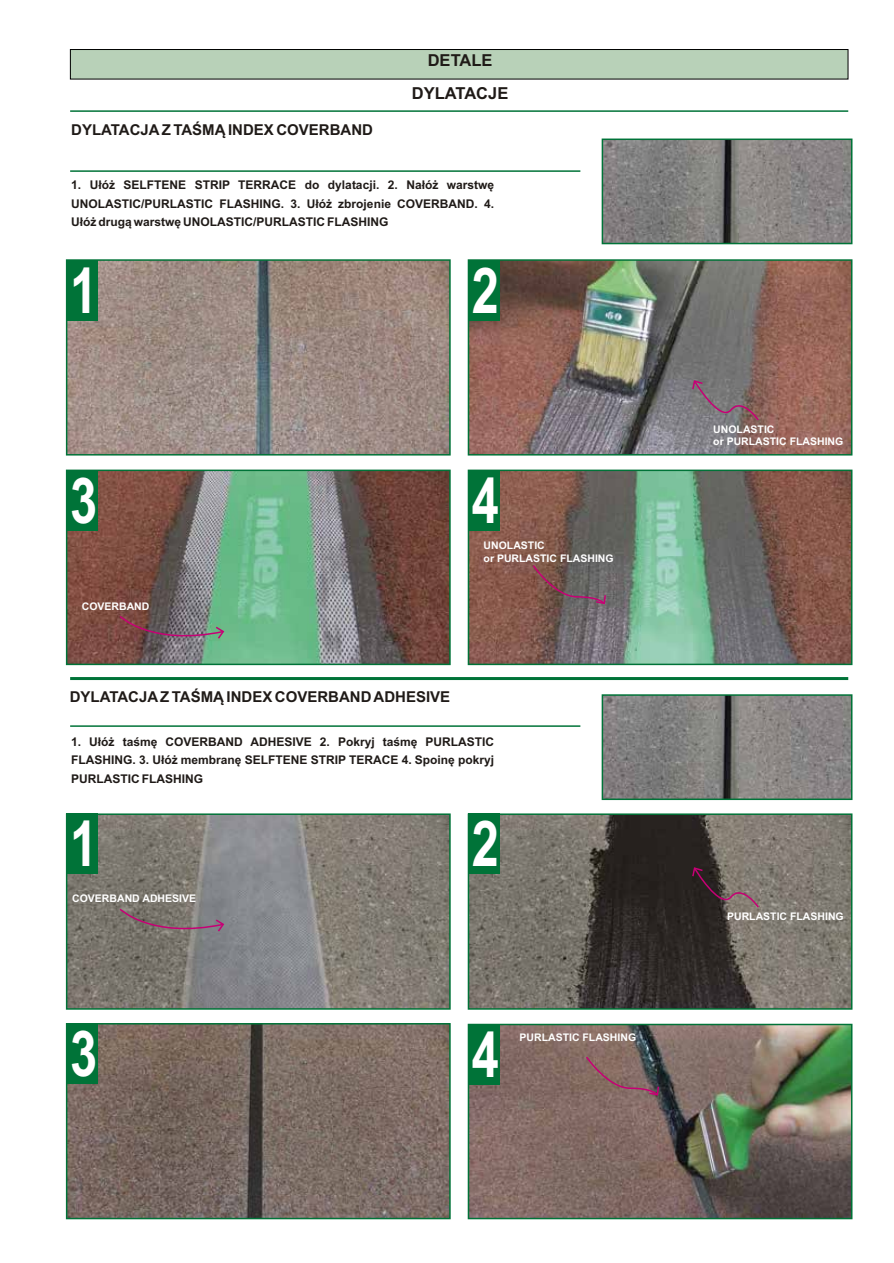
<style>
.page{position:relative;width:894px;height:1263px;background:#fff}
.page>*{position:absolute;margin:0;border:0;box-sizing:border-box;transform-origin:0 0}
.t1{font:700 63.3px "Arial";color:#fff;scale:.77 1}
.t2{font:700 16.5px/32.7px "Arial";color:#1f1a17;text-align:center}
.t3{font:700 15px "Arial";color:#1f1a17}
.t4{font:700 12px/18.6px "Arial";color:#1f1a17;text-align:justify}
.t5{font:700 10.5px/12.6px "Arial";color:#fff}
</style>
<div class="page">
<svg style="left:70px;top:49px;width:778px;height:31px;background:#acc3ac"></svg>
<hr style="left:70px;top:170px;width:510px;height:2px;background:#007338">
<hr style="left:70px;top:110px;width:778px;height:2px;background:#007338">
<hr style="left:70px;top:725px;width:510px;height:2px;background:#007338">
<img style="left:605px;top:142px;width:245px;height:99px">
<div style="left:602px;top:139px;width:251px;height:105px;border:2px solid #007338"></div>
<img style="left:605px;top:697px;width:245px;height:100px">
<div style="left:602px;top:694px;width:251px;height:106px;border:2px solid #007338"></div>
<img style="left:471px;top:816px;width:379px;height:191px">
<div style="left:468px;top:813px;width:385px;height:197px;border:2px solid #007338"></div>
<div style="left:468px;top:813px;width:32px;height:61px;background:#007338"></div>
<img style="left:69px;top:816px;width:379px;height:191px">
<div style="left:66px;top:813px;width:385px;height:197px;border:2px solid #007338"></div>
<div style="left:66px;top:813px;width:32px;height:61px;background:#007338"></div>
<img style="left:471px;top:1027px;width:379px;height:189px">
<div style="left:468px;top:1024px;width:385px;height:195px;border:2px solid #007338"></div>
<div style="left:468px;top:1024px;width:32px;height:61px;background:#007338"></div>
<img style="left:69px;top:1026px;width:379px;height:190px">
<div style="left:66px;top:1023px;width:385px;height:196px;border:2px solid #007338"></div>
<div style="left:66px;top:1023px;width:32px;height:61px;background:#007338"></div>
<img style="left:69px;top:262px;width:379px;height:191px">
<div style="left:66px;top:259px;width:385px;height:197px;border:2px solid #007338"></div>
<img style="left:471px;top:262px;width:379px;height:191px">
<div style="left:468px;top:259px;width:385px;height:197px;border:2px solid #007338"></div>
<div style="left:66px;top:260px;width:32px;height:61px;background:#007338"></div>
<div style="left:468px;top:260px;width:32px;height:61px;background:#007338"></div>
<svg style="left:691px;top:379px;width:69px;height:46px;background:#7e6e73"></svg>
<svg style="left:691px;top:866px;width:69px;height:46px;background:#605150"></svg>
<img style="left:69px;top:473px;width:379px;height:189px">
<div style="left:66px;top:470px;width:385px;height:195px;border:2px solid #007338"></div>
<div style="left:66px;top:470px;width:32px;height:61px;background:#007338"></div>
<svg style="left:119px;top:615px;width:106px;height:32px;background:#756968"></svg>
<img style="left:471px;top:473px;width:379px;height:189px">
<div style="left:468px;top:470px;width:385px;height:195px;border:2px solid #007338"></div>
<div style="left:468px;top:470px;width:32px;height:61px;background:#007338"></div>
<svg style="left:532px;top:564px;width:75px;height:41px;background:#725a5a"></svg>
<hr style="left:70px;top:677px;width:778px;height:3px;background:#007338">
<svg style="left:119px;top:908px;width:106px;height:31px;background:#7f7274"></svg>
<svg style="left:585px;top:1056px;width:75px;height:41px;background:#7c6060"></svg>
<p class="t3" style="left:71px;top:124px;width:303px">DYLATACJA Z TAŒM¥ INDEX COVERBAND</p>
<h2 class="t2" style="left:412px;top:46px;width:98px">DETALE<br>DYLATACJE</h2>
<p class="t4" style="left:71px;top:177px;width:425px">1. U³ó¿ SELFTENE STRIP TERRACE do dylatacji. 2. Na³ó¿ warstwê UNOLASTIC/PURLASTIC FLASHING. 3. U³ó¿ zbrojenie COVERBAND. 4.<br>U³ó¿ drug¹ warstwê UNOLASTIC/PURLASTIC FLASHING</p>
<h1 class="t1" style="left:70px;top:267px;width:37px">1</h1>
<h1 class="t1" style="left:472px;top:267px;width:37px">2</h1>
<h1 class="t1" style="left:70px;top:477px;width:37px">3</h1>
<p class="t5" style="left:82px;top:601px;width:69px">COVERBAND</p>
<h1 class="t1" style="left:472px;top:477px;width:37px">4</h1>
<p class="t5" style="left:484px;top:540px;width:132px">UNOLASTIC<br>or PURLASTIC FLASHING</p>
<p class="t3" style="left:70px;top:691px;width:382px">DYLATACJA Z TAŒM¥ INDEX COVERBAND ADHESIVE</p>
<p class="t4" style="left:71px;top:733px;width:425px">1. U³ó¿ taœmê COVERBAND ADHESIVE 2. Pokryj taœmê PURLASTIC FLASHING. 3. U³ó¿ membranê SELFTENE STRIP TERACE 4. Spoinê pokryj PURLASTIC FLASHING</p>
<h1 class="t1" style="left:70px;top:820px;width:37px">1</h1>
<h1 class="t1" style="left:472px;top:820px;width:37px">2</h1>
<p class="t5" style="left:72px;top:893px;width:125px">COVERBAND ADHESIVE</p>
<h1 class="t1" style="left:70px;top:1030px;width:37px">3</h1>
<h1 class="t1" style="left:472px;top:1031px;width:37px">4</h1>
<p class="t5" style="left:520px;top:1032px;width:118px">PURLASTIC FLASHING</p>
<p class="t5" style="left:713px;top:423px;width:132px">UNOLASTIC<br>or PURLASTIC FLASHING</p>
<p class="t5" style="left:727px;top:911px;width:118px">PURLASTIC FLASHING</p>
</div>
